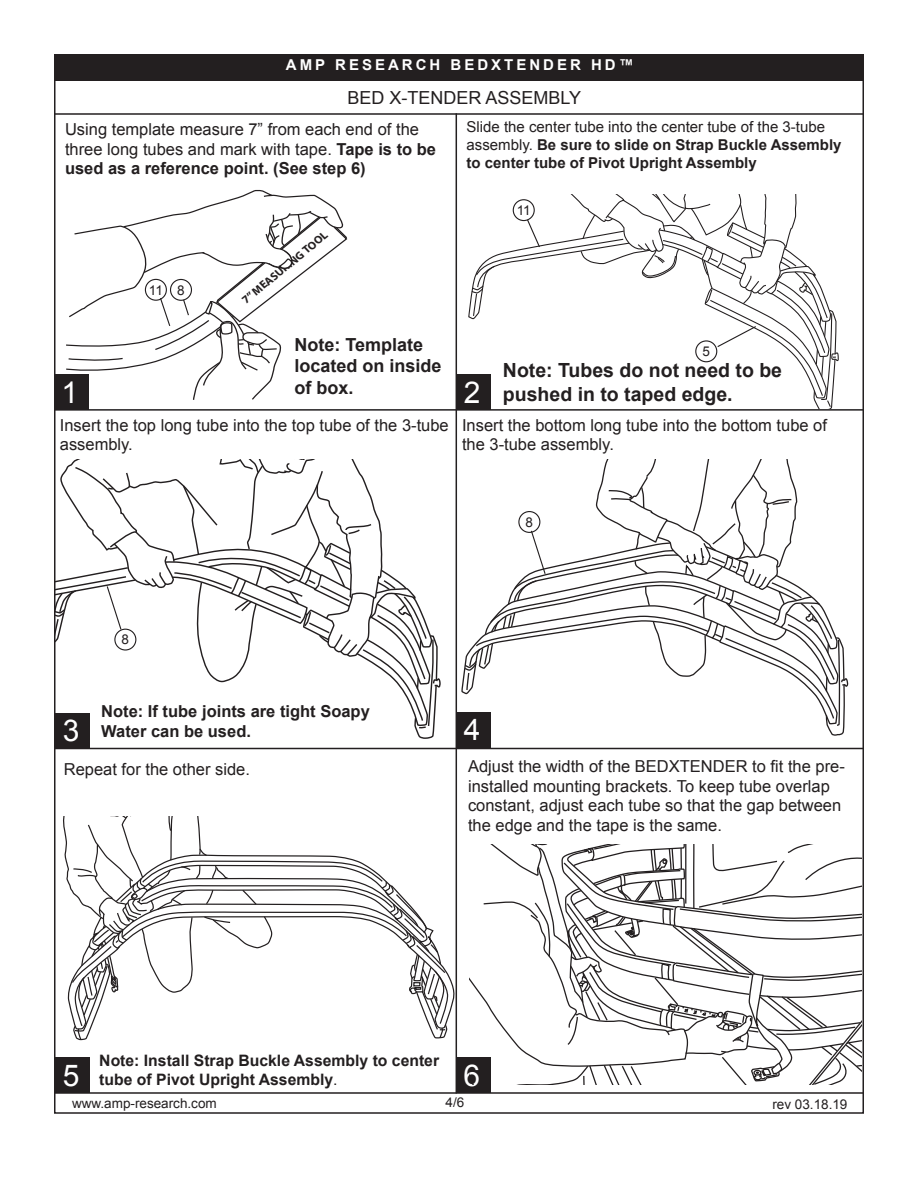
<style>
.page{position:relative;width:918px;height:1188px;background:#fff}
.page>*{position:absolute;margin:0;border:0;box-sizing:border-box;transform-origin:0 0}
.t1{font:30px "Arial";color:#fff}
.t2{font:700 19.5px/23.4px "Arial";color:#231f20}
.t3{font:700 18px/21.6px "Arial";color:#231f20}
.t4{font:18px "Arial";color:#231f20}
.t5{font:16.5px/19.8px "Arial";color:#231f20}
.t6{font:700 16.5px/19.8px "Arial";color:#231f20}
.t7{font:700 15.75px/18.9px "Arial";color:#231f20}
.t8{font:700 15px/18px "Arial";color:#231f20}
.t9{font:700 15px "Arial";letter-spacing:.2em;color:#fff}
.t10{font:13.5px "Arial";color:#231f20}
.t11{font:700 11.4px "Myriad";color:#231f20}
.s1{font-weight:700}
.s2{font-weight:400}
</style>
<div class="page">
<div style="left:54px;top:55px;width:809px;height:26px;background:#231f20"></div>
<div style="left:54px;top:374px;width:34px;height:36px;background:#231f20"></div>
<div style="left:456px;top:374px;width:35px;height:36px;background:#231f20"></div>
<div style="left:55px;top:713px;width:35px;height:36px;background:#231f20"></div>
<div style="left:456px;top:712px;width:35px;height:36px;background:#231f20"></div>
<div style="left:55px;top:1057px;width:35px;height:36px;background:#231f20"></div>
<div style="left:456px;top:1057px;width:34px;height:36px;background:#231f20"></div>
<hr style="left:54px;top:409px;width:810px;height:2px;background:#231f20">
<hr style="left:54px;top:748px;width:810px;height:1px;background:#231f20">
<hr style="left:456px;top:113px;width:1px;height:980px;background:#231f20">
<hr style="left:54px;top:113px;width:810px;height:2px;background:#231f20">
<hr style="left:54px;top:1092px;width:810px;height:2px;background:#231f20">
<svg style="left:63px;top:817px;width:393px;height:224px"></svg>
<svg style="left:470px;top:844px;width:391px;height:240px"></svg>
<svg style="left:468px;top:194px;width:371px;height:214px"></svg>
<svg style="left:55px;top:459px;width:386px;height:280px"></svg>
<svg style="left:461px;top:459px;width:387px;height:277px"></svg>
<svg style="left:66px;top:189px;width:282px;height:212px"></svg>
<p class="t9" style="left:286px;top:55px;width:349px">AMP RESEARCH BEDXTENDER HD™</p>
<p class="t4" style="left:347px;top:86px;width:235px">BED X-TENDER ASSEMBLY</p>
<p class="t5" style="left:65px;top:119px;width:373px">Using template measure 7” from each end of the three long tubes and mark with tape. <span class="s1">Tape is to be used as a reference point. (See step 6)</span></p>
<p class="t8" style="left:466px;top:119px;width:377px"><span class="s2">Slide the center tube into the center tube of the 3-tube assembly.</span> Be sure to slide on Strap Buckle Assembly to center tube of Pivot Upright Assembly</p>
<p class="t10" style="left:149px;top:281px;width:16px">11</p>
<p class="t10" style="left:177px;top:281px;width:9px">8</p>
<p class="t11" style="left:240px;top:296px;width:108px;rotate:-39deg">7” MEASURING TOOL</p>
<p class="t3" style="left:295px;top:334px;width:149px">Note: Template located on inside of box.</p>
<h1 class="t1" style="left:62px;top:373px;width:18px">1</h1>
<h1 class="t1" style="left:464px;top:372px;width:18px">2</h1>
<p class="t10" style="left:517px;top:201px;width:16px">11</p>
<p class="t10" style="left:702px;top:343px;width:9px">5</p>
<p class="t2" style="left:503px;top:359px;width:281px">Note: Tubes do not need to be pushed in to taped edge.</p>
<p class="t5" style="left:60px;top:415px;width:390px">Insert the top long tube into the top tube of the 3-tube assembly.</p>
<p class="t5" style="left:462px;top:415px;width:367px">Insert the bottom long tube into the bottom tube of the 3-tube assembly.</p>
<p class="t10" style="left:122px;top:631px;width:9px">8</p>
<p class="t6" style="left:101px;top:702px;width:270px">Note: If tube joints are tight Soapy<br>Water can be used.</p>
<h1 class="t1" style="left:63px;top:711px;width:18px">3</h1>
<h1 class="t1" style="left:464px;top:710px;width:18px">4</h1>
<p class="t10" style="left:526px;top:513px;width:9px">8</p>
<p class="t5" style="left:64px;top:759px;width:188px">Repeat for the other side.</p>
<p class="t5" style="left:468px;top:756px;width:378px">Adjust the width of the BEDXTENDER to fit the pre&shy;installed mounting brackets. To keep tube overlap constant, adjust each tube so that the gap between the edge and the tape is the same.</p>
<p class="t7" style="left:99px;top:1052px;width:341px">Note: Install Strap Buckle Assembly to center tube of Pivot Upright Assembly<span class="s2">.</span></p>
<h1 class="t1" style="left:63px;top:1055px;width:18px">5</h1>
<h1 class="t1" style="left:464px;top:1055px;width:18px">6</h1>
<p class="t10" style="left:72px;top:1094px;width:146px">www.amp-research.com</p>
<p class="t10" style="left:446px;top:1094px;width:20px">4/6</p>
<p class="t10" style="left:772px;top:1095px;width:77px">rev 03.18.19</p>
</div>
